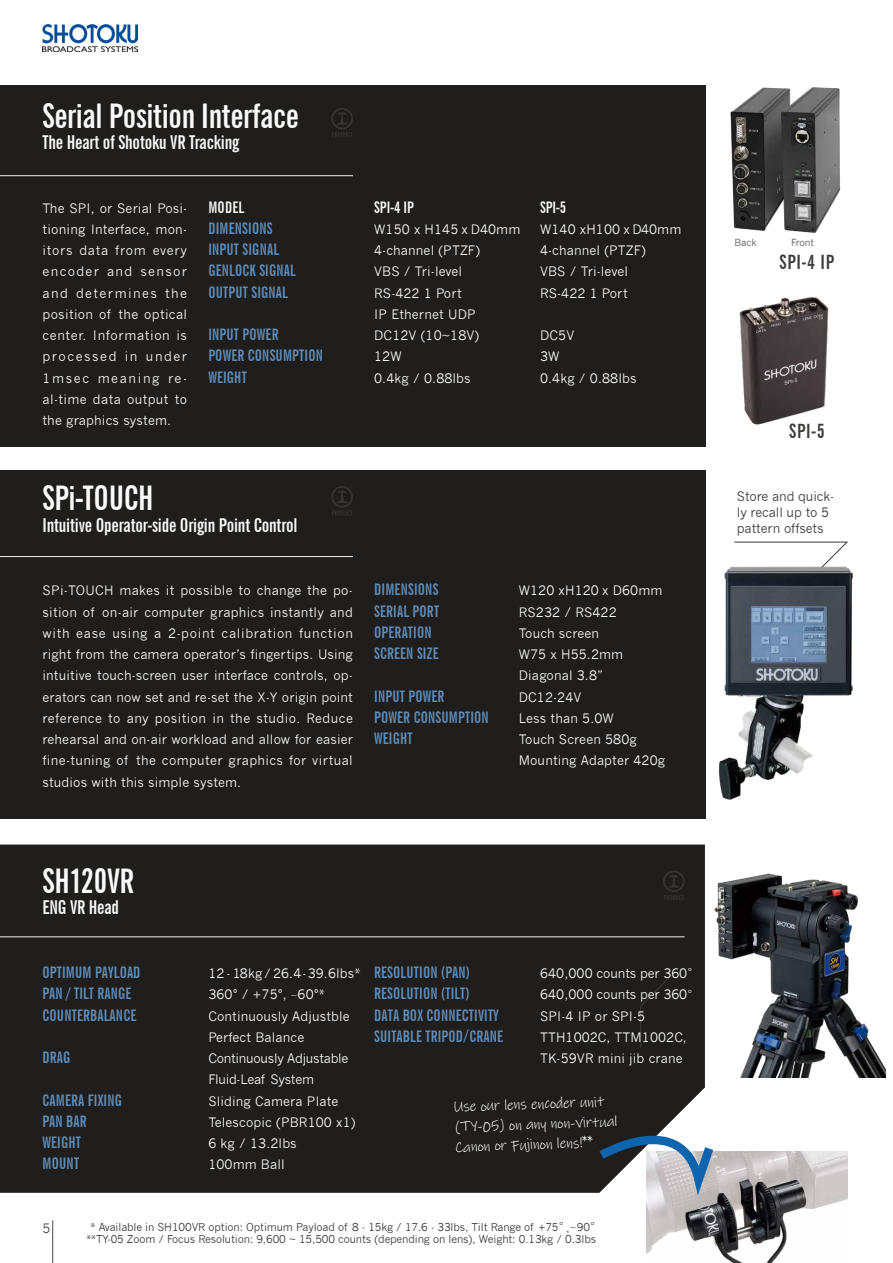
<style>
.page{position:relative;width:893px;height:1263px;background:#fff}
.page>*{position:absolute;margin:0;border:0;box-sizing:border-box;transform-origin:0 0}
.t1{font:700 extra-condensed 34.05px "News Gothic BT";letter-spacing:-.01em;color:#f9f9f9}
.t2{font:700 extra-condensed 19.8px "News Gothic BT";letter-spacing:.04em;color:#3e3a39}
.t3{font:700 extra-condensed 19.2px "News Gothic BT";letter-spacing:-.01em;color:#f9f9f9}
.t4{font:700 extra-condensed 15.9px/21.3px "News Gothic BT";letter-spacing:.01em;color:#5f8db9}
.t5{font:700 extra-condensed 15.9px "News Gothic BT";color:#f9f9f9}
.t6{font:14.85px/20.2px "Ink Free";color:#f9f9f9}
.t7{font:12.75px/21.3px "News Gothic";letter-spacing:.01em;color:#f9f9f9}
.t8{font:12.75px/15.9px "News Gothic";letter-spacing:-.01em;color:#3e3a39}
.t9{font:12.75px "News Gothic";color:#4c4948}
.t10{font:10.65px/11.9px "News Gothic";letter-spacing:-.01em;color:#3e3a39}
.t11{font:9.6px "News Gothic";letter-spacing:-.01em;color:#595757}
.s1{font-family:"Adobe Myungjo Std";font-weight:500;font-size:10.65px}
.s2{font-family:"Koz Min Pr 6 N"}
.s3{font-family:"Koz Min Pr 6 N";font-size:12.75px}
.s4{font-family:"Adobe Myungjo Std";font-weight:500}
</style>
<div class="page">
<img style="left:714px;top:873px;width:171px;height:205px">
<div style="left:0;top:844px;width:705px;height:349px;background:#1f1e1d"></div>
<hr style="left:0;top:936px;width:685px;height:1px;background:#f1f1f1">
<img style="left:43px;top:25px;width:94px;height:26px">
<div style="left:640px;top:979px;width:28px;height:69px;background:#1f1e1d"></div>
<div style="left:0;top:470px;width:706px;height:349px;background:#1f1e1d"></div>
<hr style="left:0;top:556px;width:353px;height:1px;background:#f1f1f1">
<svg style="left:331px;top:486px;width:22px;height:30px"></svg>
<svg style="left:663px;top:870px;width:22px;height:30px"></svg>
<hr style="left:52px;top:1220px;width:1px;height:43px;background:#4c4948">
<img style="left:731px;top:87px;width:110px;height:146px">
<div style="left:0;top:85px;width:706px;height:361px;background:#1f1e1d"></div>
<hr style="left:0;top:175px;width:353px;height:1px;background:#f1f1f1">
<svg style="left:331px;top:108px;width:22px;height:29px"></svg>
<img style="left:739px;top:297px;width:90px;height:128px">
<img style="left:646px;top:1152px;width:201px;height:111px">
<svg style="left:593px;top:1108px;width:127px;height:103px"></svg>
<svg style="left:734px;top:542px;width:114px;height:24px"></svg>
<img style="left:719px;top:566px;width:134px;height:234px">
<h1 class="t1" style="left:43px;top:95px;width:258px">Serial Position Interface</h1>
<h3 class="t3" style="left:43px;top:130px;width:198px">The Heart of Shotoku VR Tracking</h3>
<p class="t7" style="left:43px;top:197px;width:146px;text-align:justify">The SPI, or Serial Posi&shy;tioning lnterface, mon&shy;itors data from every encoder and sensor and determines the position of the optical center. Information is processed in under 1msec meaning re&shy;al-time data output to the graphics system.</p>
<p class="t5" style="left:208px;top:197px;width:37px">MODEL</p>
<p class="t4" style="left:208px;top:217px;width:89px">DIMENSIONS<br>INPUT SIGNAL<br>GENLOCK SIGNAL<br>OUTPUT SIGNAL</p>
<p class="t4" style="left:208px;top:324px;width:116px">INPUT POWER<br>POWER CONSUMPTION<br>WEIGHT</p>
<h1 class="t1" style="left:43px;top:478px;width:112px">SPi-TOUCH</h1>
<h3 class="t3" style="left:43px;top:513px;width:257px">Intuitive Operator-side Origin Point Control</h3>
<p class="t5" style="left:374px;top:197px;width:41px">SPI-4 IP</p>
<p class="t5" style="left:540px;top:197px;width:28px">SPI-5</p>
<p class="t7" style="left:374px;top:219px;width:148px">W150 x H145 x D40mm<br>4-channel (PTZF)<br>VBS / Tri-level<br>RS-422 1 Port<br>IP Ethernet UDP<br>DC12V (10~18V)<br>12W<br>0.4kg / 0.88lbs</p>
<p class="t7" style="left:540px;top:219px;width:143px">W140 xH100 x D40mm<br>4-channel (PTZF)<br>VBS / Tri-level<br>RS-422 1 Port</p>
<p class="t7" style="left:540px;top:325px;width:98px">DC5V<br>3W<br>0.4kg / 0.88lbs</p>
<p class="t7" style="left:43px;top:580px;width:312px;text-align:justify">SPi-TOUCH makes it possible to change the po&shy;sition of on-air computer graphics instantly and with ease using a 2-point calibration function right from the camera operator’s fingertips. Using intuitive touch-screen user interface controls, op&shy;erators can now set and re-set the X-Y origin point reference to any position in the studio. Reduce rehearsal and on-air workload and allow for easier fine-tuning of the computer graphics for virtual studios with this simple system.</p>
<p class="t4" style="left:374px;top:579px;width:66px">DIMENSIONS<br>SERIAL PORT<br>OPERATION<br>SCREEN SIZE</p>
<p class="t4" style="left:374px;top:685px;width:116px">INPUT POWER<br>POWER CONSUMPTION<br>WEIGHT</p>
<p class="t7" style="left:519px;top:580px;width:148px">W120 xH120 x D60mm<br>RS232 / RS422<br>Touch screen<br>W75 x H55.2mm<br>Diagonal 3.8”<br>DC12-24V<br>Less than 5.0W<br>Touch Screen 580g<br>Mounting Adapter 420g</p>
<h1 class="t1" style="left:43px;top:860px;width:93px">SH120VR</h1>
<h3 class="t3" style="left:43px;top:896px;width:78px">ENG VR Head</h3>
<p class="t4" style="left:43px;top:962px;width:99px">OPTIMUM PAYLOAD<br>PAN / TILT RANGE<br>COUNTERBALANCE</p>
<p class="t4" style="left:43px;top:1047px;width:29px">DRAG</p>
<p class="t4" style="left:43px;top:1089px;width:81px">CAMERA FIXING<br>PAN BAR<br>WEIGHT<br>MOUNT</p>
<p class="t4" style="left:374px;top:962px;width:130px">RESOLUTION (PAN)<br>RESOLUTION (TILT)<br>DATA BOX CONNECTIVITY<br>SUITABLE TRIPOD/CRANE</p>
<p class="t7" style="left:208px;top:963px;width:154px">12 - 18kg / 26.4 - 39.6lbs*<br>360° / +75°, <span class="s1">‐</span>60°*<br>Continuously Adjustble<br>Perfect Balance<br>Continuously Adjustable<br>Fluid-Leaf System<br>Sliding Camera Plate<br>Telescopic (PBR100 x1)<br>6 kg / 13.2lbs<br>100mm Ball</p>
<p class="t7" style="left:540px;top:963px;width:161px">640,000 counts per 360<span class="s2">°<br></span>640,000 counts per 360<span class="s2">°<br></span>SPI-4 IP or SPI-5<br>TTH1002C, TTM1002C,<br>TK-59VR mini jib crane</p>
<p class="t6" style="left:453px;top:1097px;width:164px;rotate:-2deg">Use our lens encoder unit (TY-05) on any non-virtual<br>Canon or Fujinon lens!**</p>
<p class="t9" style="left:43px;top:1221px;width:9px">5</p>
<p class="t10" style="left:86px;top:1221px;width:518px;text-indent:4px">* Available in SH100VR option: Optimum Payload of 8 - 15kg / 17.6 - 33lbs, Tilt Range of +75<span class="s3">°,</span><span class="s4">‐</span>90<span class="s3">° </span>**TY-05 Zoom / Focus Resolution: 9,600 ~ 15,500 counts (depending on lens), Weight: 0.13kg / 0.3lbs</p>
<p class="t11" style="left:734px;top:237px;width:24px">Back</p>
<p class="t11" style="left:791px;top:237px;width:24px">Front</p>
<h2 class="t2" style="left:779px;top:250px;width:56px">SPI-4 IP</h2>
<h2 class="t2" style="left:789px;top:419px;width:37px">SPI-5</h2>
<p class="t8" style="left:737px;top:489px;width:99px">Store and quick&shy;ly recall up to 5 pattern offsets</p>
</div>
